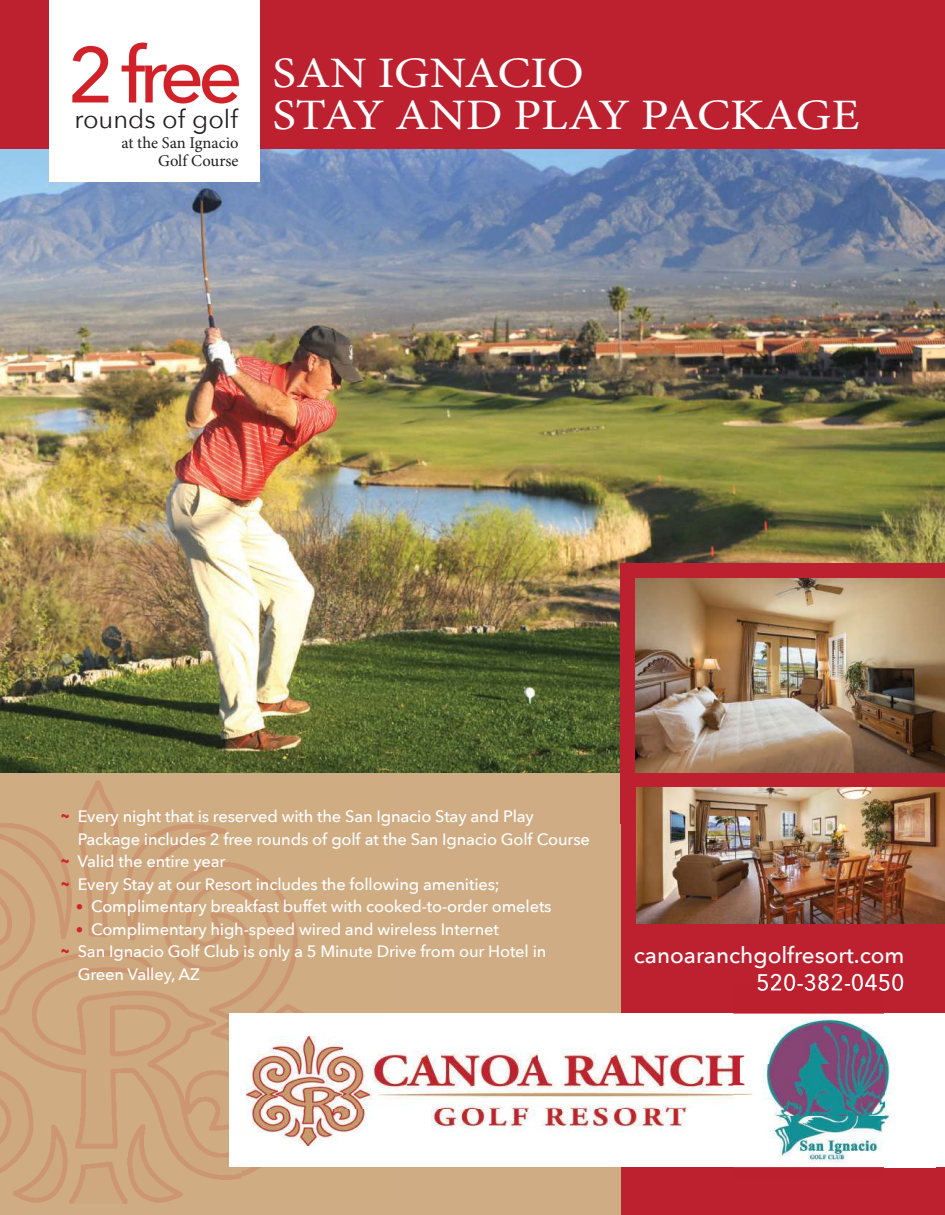
<style>
.page{position:relative;width:945px;height:1215px;background:#bd202e}
.page>*{position:absolute;margin:0;border:0;box-sizing:border-box;transform-origin:0 0}
.t1{font:500 78px "Avenir Next";color:#d12229}
.t2{font:43.5px/42px "Minion Pro";letter-spacing:-.01em;color:#fff;scale:1.14 1}
.t3{font:25.5px "Avenir Next";color:#221f1f}
.t4{font:500 22.5px/27px "Avenir Next";color:#fff;text-align:right}
.t5{font:500 16.5px "Avenir Next";letter-spacing:-.01em;color:#fff}
.t6{font:16.5px/18px "Minion Pro";color:#221f1f;text-align:right}
.s1{font-weight:700;font-size:20.4px;color:#d12229}
.s2{font-weight:700;font-size:15px;color:#d12229}
</style>
<div class="page">
<div style="left:0;top:391px;width:621px;height:824px;background:#cfac83"></div>
<img style="left:0;top:780px;width:340px;height:265px">
<img style="left:340px;top:1013px;width:49px;height:1px">
<img style="left:0;top:1045px;width:243px;height:159px">
<img style="left:243px;top:1167px;width:18px;height:9px">
<img style="left:0;top:149px;width:945px;height:623px">
<div style="left:229px;top:1014px;width:716px;height:153px;background:#fff"></div>
<img style="left:247px;top:1036px;width:505px;height:110px">
<div style="left:49px;top:0;width:210px;height:182px;background:#fff"></div>
<div style="left:621px;top:563px;width:324px;height:260px;background:#bd202e"></div>
<img style="left:636px;top:578px;width:309px;height:194px">
<img style="left:733px;top:1013px;width:202px;height:1px">
<img style="left:733px;top:1167px;width:202px;height:1px">
<img style="left:733px;top:1015px;width:152px;height:50px">
<img style="left:885px;top:1048px;width:8px;height:76px">
<img style="left:752px;top:1065px;width:133px;height:51px">
<img style="left:733px;top:1116px;width:152px;height:47px">
<img style="left:831px;top:984px;width:72px;height:7px">
<img style="left:757px;top:984px;width:72px;height:7px">
<img style="left:636px;top:787px;width:309px;height:137px">
<h1 class="t1" style="left:68px;top:43px;width:177px">2 free</h1>
<h3 class="t3" style="left:74px;top:109px;width:165px">rounds of golf</h3>
<p class="t6" style="left:122px;top:135px;width:119px">at the San Ignacio<br>Golf Course</p>
<h2 class="t2" style="left:273px;top:56px;width:516px">SAN IGNACIO<br>STAY AND PLAY PACKAGE</h2>
<p class="t5" style="left:60px;top:810px;width:475px"><span class="s1">~</span> Every night that is reserved with the San Ignacio Stay and Play</p>
<p class="t5" style="left:78px;top:832px;width:514px">Package includes 2 free rounds of golf at the San Ignacio Golf Course</p>
<p class="t5" style="left:60px;top:855px;width:167px"><span class="s1">~</span> Valid the entire year</p>
<p class="t5" style="left:60px;top:877px;width:441px"><span class="s1">~</span> Every Stay at our Resort includes the following amenities;</p>
<p class="t5" style="left:76px;top:900px;width:477px"><span class="s2">ï</span> Complimentary breakfast buffet with cooked-to-order omelets</p>
<p class="t5" style="left:76px;top:922px;width:425px"><span class="s2">ï</span> Complimentary high-speed wired and wireless Internet</p>
<p class="t5" style="left:60px;top:945px;width:488px"><span class="s1">~</span> San Ignacio Golf Club is only a 5 Minute Drive from our Hotel in</p>
<p class="t5" style="left:78px;top:967px;width:124px">Green Valley, AZ</p>
<h3 class="t4" style="left:634px;top:944px;width:272px">canoaranchgolfresort.com<br>520-382-0450</h3>
</div>
